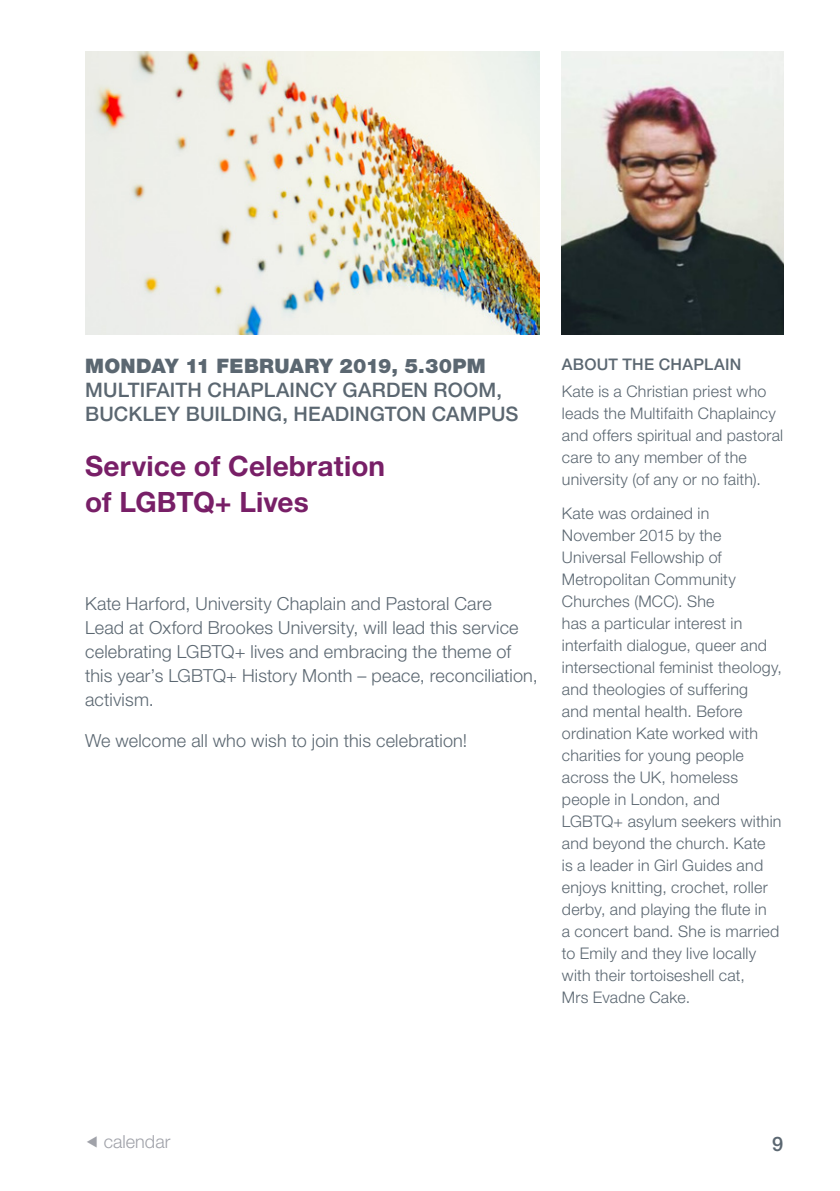
<style>
.page{position:relative;width:840px;height:1191px;background:#fff}
.page>*{position:absolute;margin:0;border:0;box-sizing:border-box;transform-origin:0 0}
.Brookes_title{font:700 28px/36px "Helvetica Neue";letter-spacing:.005em;color:#781f67}
.t1{font:500 20px/24px "Helvetica Neue";letter-spacing:.005em;color:#5b6771}
.t2{font:300 18px/24px "Helvetica Neue";letter-spacing:.01em;color:#5b6771}
.t3{font:300 18px "Helvetica Neue";color:#a0a2a9}
.t4{font:300 16px/22px "Helvetica Neue";letter-spacing:.015em;color:#5b6771}
.t5{font:500 16px "Helvetica Neue";letter-spacing:.015em;color:#5b6771}
.s1{font-weight:900}
</style>
<div class="page">
<img style="left:561px;top:51px;width:221px;height:283px">
<img style="left:85px;top:51px;width:454px;height:283px">
<p class="t1" style="left:85px;top:353px;width:435px"><span class="s1">MONDAY 11 FEBRUARY 2019, 5.30PM<br></span>MULTIFAITH CHAPLAINCY GARDEN ROOM,<br>BUCKLEY BUILDING, HEADINGTON CAMPUS</p>
<p class="Brookes_title" style="left:85px;top:447px;width:301px">Service of Celebration of LGBTQ+ Lives</p>
<p class="t2" style="left:85px;top:591px;width:454px">Kate Harford, University Chaplain and Pastoral Care<br>Lead at Oxford Brookes University, will lead this service celebrating LGBTQ+ lives and embracing the theme of this year’s LGBTQ+ History Month – peace, reconciliation, activism.</p>
<p class="t2" style="left:85px;top:728px;width:383px">We welcome all who wish to join this celebration!</p>
<p class="t5" style="left:561px;top:354px;width:181px">ABOUT THE CHAPLAIN</p>
<p class="t4" style="left:561px;top:380px;width:223px">Kate is a Christian priest who leads the Multifaith Chaplaincy and offers spiritual and pastoral care to any member of the university (of any or no faith).</p>
<p class="t4" style="left:561px;top:502px;width:221px">Kate was ordained in<br>November 2015 by the<br>Universal Fellowship of<br>Metropolitan Community<br>Churches (MCC). She<br>has a particular interest in interfaith dialogue, queer and intersectional feminist theology, and theologies of suffering<br>and mental health. Before ordination Kate worked with charities for young people across the UK, homeless people in London, and<br>LGBTQ+ asylum seekers within and beyond the church. Kate<br>is a leader in Girl Guides and enjoys knitting, crochet, roller derby, and playing the flute in<br>a concert band. She is married to Emily and they live locally with their tortoiseshell cat,<br>Mrs Evadne Cake.</p>
<p class="t3" style="left:85px;top:1131px;width:87px">◀ calendar</p>
<p class="t1" style="left:771px;top:1132px;width:13px">9</p>
</div>
